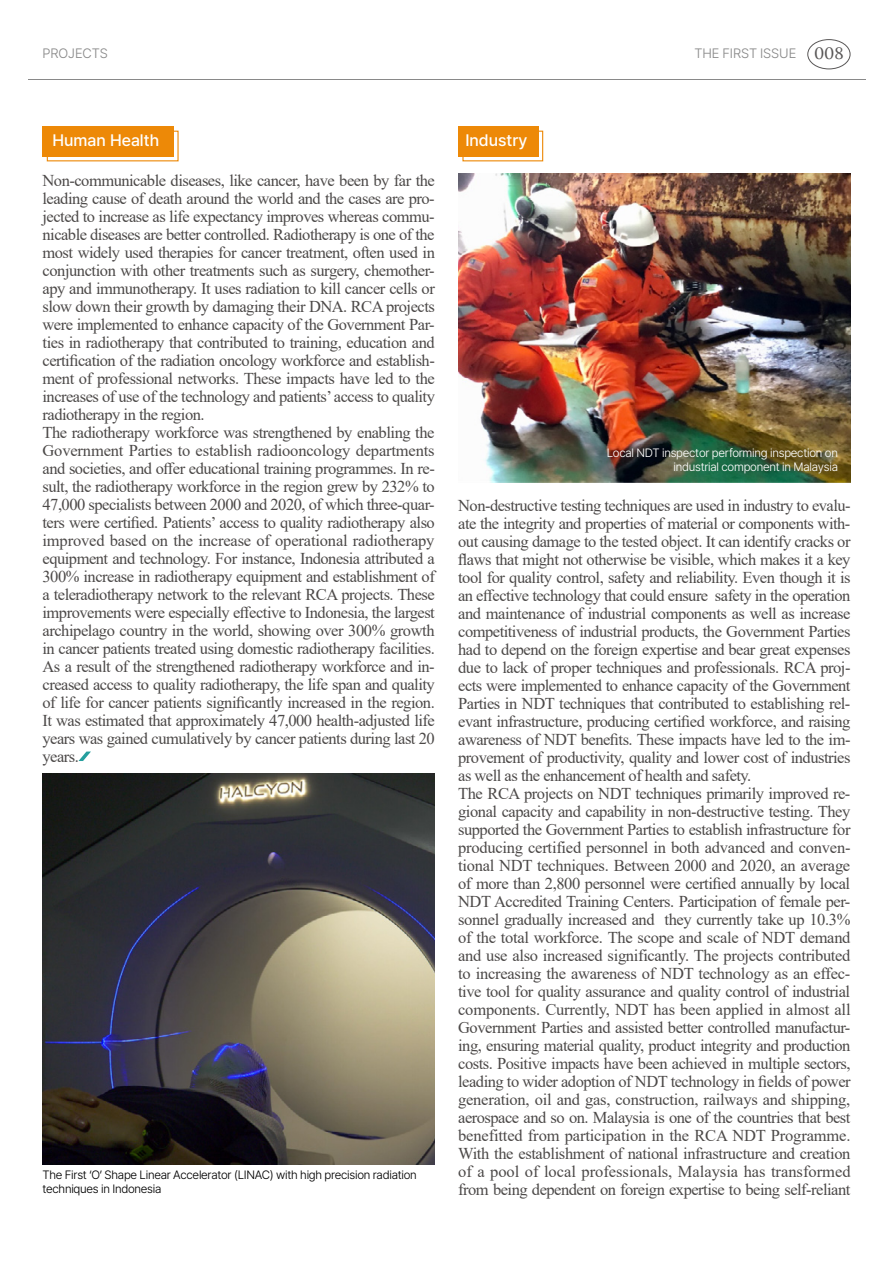
<style>
.page{position:relative;width:893px;height:1263px;background:#fff}
.page>*{position:absolute;margin:0;border:0;box-sizing:border-box;transform-origin:0 0}
.t1{font:16.5px/18px "Times New Roman";letter-spacing:-.03em;color:#4c4948}
.t2{font:500 16.5px "Pretendard";color:#fff}
.t3{font:16.5px "Lora";color:#595757}
.t4{font:300 13.5px "Pretendard";letter-spacing:-.005em;color:#898989}
.t5{font:300 12px/13.5px "Pretendard";letter-spacing:-.02em;color:#000}
.t6{font:300 12px/13.5px "Pretendard";letter-spacing:-.02em;color:#fff;text-align:right}
</style>
<div class="page">
<svg style="left:78px;top:751px;width:13px;height:10px"></svg>
<div style="left:807px;top:39px;width:43px;height:30px;border:1px solid #595757;border-radius:50%"></div>
<div style="left:43px;top:127px;width:131px;height:30px;background:#ed8907"></div>
<div style="left:458px;top:127px;width:81px;height:30px;background:#ed8907"></div>
<img style="left:458px;top:173px;width:392px;height:309px">
<hr style="left:28px;top:79px;width:837px;height:1px;background:#898989">
<img style="left:43px;top:774px;width:392px;height:390px">
<p class="t4" style="left:43px;top:44px;width:67px">PROJECTS</p>
<p class="t3" style="left:814px;top:41px;width:31px">008</p>
<p class="t4" style="left:694px;top:44px;width:103px">THE FIRST ISSUE</p>
<p class="t2" style="left:53px;top:128px;width:108px">Human Health</p>
<p class="t2" style="left:465px;top:128px;width:64px">Industry</p>
<p class="t1" style="left:43px;top:170px;width:394px">Non-communicable diseases, like cancer, have been by far the leading cause of death around the world and the cases are pro&shy;jected to increase as life expectancy improves whereas commu&shy;nicable diseases are better controlled. Radiotherapy is one of the most widely used therapies for cancer treatment, often used in conjunction with other treatments such as surgery, chemother&shy;apy and immunotherapy. It uses radiation to kill cancer cells or slow down their growth by damaging their DNA. RCA projects were implemented to enhance capacity of the Government Par&shy;ties in radiotherapy that contributed to training, education and certification of the radiation oncology workforce and establish&shy;ment of professional networks. These impacts have led to the increases of use of the technology and patients’ access to quality radiotherapy in the region.<br>The radiotherapy workforce was strengthened by enabling the Government Parties to establish radiooncology departments and societies, and offer educational training programmes. In re&shy;sult, the radiotherapy workforce in the region grew by 232% to 47,000 specialists between 2000 and 2020, of which three-quar&shy;ters were certified. Patients’ access to quality radiotherapy also improved based on the increase of operational radiotherapy equipment and technology. For instance, Indonesia attributed a 300% increase in radiotherapy equipment and establishment of a teleradiotherapy network to the relevant RCA projects. These improvements were especially effective to Indonesia, the largest archipelago country in the world, showing over 300% growth in cancer patients treated using domestic radiotherapy facilities.<br>As a result of the strengthened radiotherapy workforce and in&shy;creased access to quality radiotherapy, the life span and quality of life for cancer patients significantly increased in the region.<br>It was estimated that approximately 47,000 health-adjusted life years was gained cumulatively by cancer patients during last 20 years.</p>
<p class="t5" style="left:43px;top:1168px;width:376px">The First ‘O’ Shape Linear Accelerator (LINAC) with high precision radiation techniques in Indonesia</p>
<p class="t6" style="left:607px;top:446px;width:233px">Local NDT inspector performing inspection on industrial component in Malaysia</p>
<p class="t1" style="left:458px;top:496px;width:394px">Non-destructive testing techniques are used in industry to evalu&shy;ate the integrity and properties of material or components with&shy;out causing damage to the tested object. It can identify cracks or flaws that might not otherwise be visible, which makes it a key tool for quality control, safety and reliability. Even though it is an effective technology that could ensure safety in the operation and maintenance of industrial components as well as increase competitiveness of industrial products, the Government Parties had to depend on the foreign expertise and bear great expenses due to lack of proper techniques and professionals. RCA proj&shy;ects were implemented to enhance capacity of the Government Parties in NDT techniques that contributed to establishing rel&shy;evant infrastructure, producing certified workforce, and raising awareness of NDT benefits. These impacts have led to the im&shy;provement of productivity, quality and lower cost of industries as well as the enhancement of health and safety.<br>The RCA projects on NDT techniques primarily improved re&shy;gional capacity and capability in non-destructive testing. They supported the Government Parties to establish infrastructure for producing certified personnel in both advanced and conven&shy;tional NDT techniques. Between 2000 and 2020, an average of more than 2,800 personnel were certified annually by local NDT Accredited Training Centers. Participation of female per&shy;sonnel gradually increased and they currently take up 10.3% of the total workforce. The scope and scale of NDT demand and use also increased significantly. The projects contributed to increasing the awareness of NDT technology as an effec&shy;tive tool for quality assurance and quality control of industrial components. Currently, NDT has been applied in almost all Government Parties and assisted better controlled manufactur&shy;ing, ensuring material quality, product integrity and production costs. Positive impacts have been achieved in multiple sectors, leading to wider adoption of NDT technology in fields of power generation, oil and gas, construction, railways and shipping, aerospace and so on. Malaysia is one of the countries that best benefitted from participation in the RCA NDT Programme.<br>With the establishment of national infrastructure and creation of a pool of local professionals, Malaysia has transformed from being dependent on foreign expertise to being self-reliant</p>
</div>
